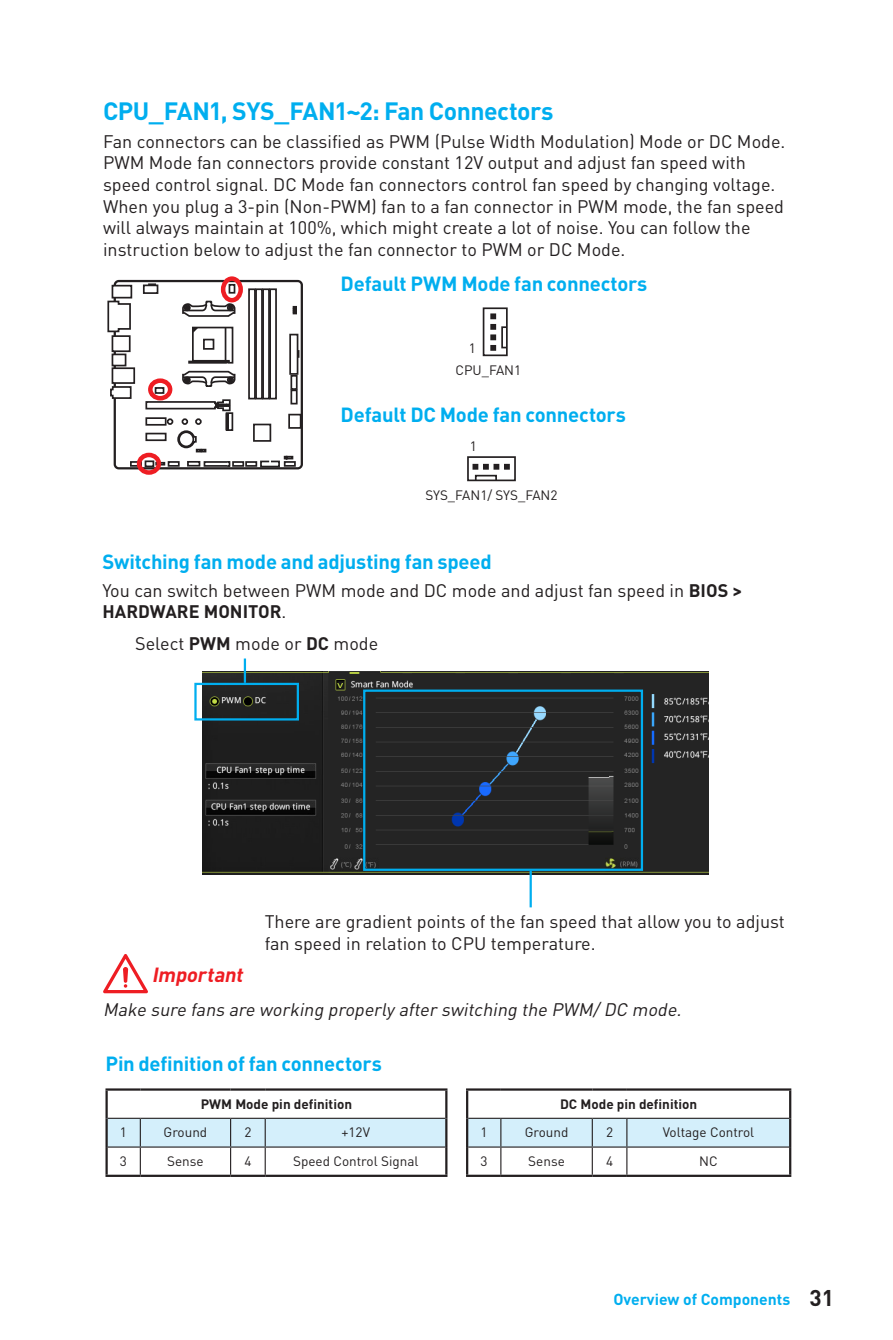
<style>
.page{position:relative;width:893px;height:1340px;background:#fff}
.page>*{position:absolute;margin:0;border:0;box-sizing:border-box;transform-origin:0 0}
.t1{font:700 24.75px "DIN Pro";letter-spacing:-.02em;color:#00aeef}
.t2{font:700 20.25px "DIN Pro";letter-spacing:-.01em;color:#00aeef}
.t3{font:italic 700 20.25px "DIN Pro";color:#ee1d23}
.t4{font:18px/21.6px "DIN Pro";color:#231f20}
.t5{font:italic 18px "DIN Pro";color:#231f20}
.t6{font:700 15.75px "DIN Pro";color:#00aeef}
.t7{font:13.5px/22.5px "DIN Pro";color:#231f20}
.t8{font:700 13.5px "DIN Pro";color:#231f20}
.s1{font-weight:700}
.s2{font-size:22.5px;color:#231f20}
</style>
<div class="page">
<div style="left:114px;top:280px;width:189px;height:189px;border:2px solid #231f20;border-radius:4px"></div>
<div style="left:112px;top:286px;width:19px;height:12px;background:#fff"></div>
<div style="left:112px;top:285px;width:20px;height:13px;border:2px solid #231f20"></div>
<div style="left:253px;top:423px;width:18px;height:19px;border:2px solid #231f20"></div>
<svg style="left:289px;top:333px;width:10px;height:42px"></svg>
<div style="left:168px;top:461px;width:12px;height:6px;border:2px solid #231f20"></div>
<div style="left:245px;top:461px;width:12px;height:6px;border:2px solid #231f20"></div>
<div style="left:232px;top:461px;width:12px;height:6px;border:2px solid #231f20"></div>
<div style="left:284px;top:461px;width:12px;height:6px;border:2px solid #231f20"></div>
<div style="left:130px;top:461px;width:12px;height:6px;border:2px solid #231f20"></div>
<div style="left:290px;top:375px;width:8px;height:15px;border:2px solid #231f20"></div>
<div style="left:290px;top:389px;width:8px;height:15px;border:2px solid #231f20"></div>
<svg style="left:259px;top:456px;width:34px;height:12px"></svg>
<svg style="left:182px;top:300px;width:54px;height:17px"></svg>
<div style="left:288px;top:414px;width:13px;height:15px;border:2px solid #231f20"></div>
<div style="left:145px;top:433px;width:22px;height:8px;border:2px solid #231f20"></div>
<div style="left:145px;top:417px;width:22px;height:8px;border:2px solid #231f20"></div>
<div style="left:248px;top:288px;width:8px;height:111px;border:2px solid #231f20"></div>
<div style="left:255px;top:288px;width:8px;height:111px;border:2px solid #231f20"></div>
<div style="left:262px;top:288px;width:8px;height:111px;border:2px solid #231f20"></div>
<div style="left:269px;top:288px;width:8px;height:111px;border:2px solid #231f20"></div>
<svg style="left:228px;top:283px;width:8px;height:11px"></svg>
<svg style="left:144px;top:459px;width:21px;height:9px"></svg>
<svg style="left:145px;top:326px;width:91px;height:86px"></svg>
<svg style="left:142px;top:283px;width:17px;height:11px"></svg>
<div style="left:226px;top:412px;width:7px;height:19px;border:2px solid #231f20"></div>
<div style="left:167px;top:418px;width:6px;height:7px;border:2px solid #231f20;border-radius:50%"></div>
<div style="left:182px;top:418px;width:6px;height:7px;border:2px solid #231f20;border-radius:50%"></div>
<svg style="left:168px;top:419px;width:38px;height:33px"></svg>
<div style="left:195px;top:418px;width:7px;height:7px;border:2px solid #231f20;border-radius:50%"></div>
<svg style="left:203px;top:461px;width:28px;height:6px"></svg>
<svg style="left:107px;top:300px;width:24px;height:33px"></svg>
<div style="left:112px;top:368px;width:22px;height:15px;background:#fff"></div>
<div style="left:112px;top:367px;width:23px;height:17px;border:2px solid #231f20"></div>
<div style="left:112px;top:354px;width:14px;height:11px;background:#fff"></div>
<div style="left:112px;top:353px;width:14px;height:13px;border:2px solid #231f20"></div>
<div style="left:112px;top:336px;width:18px;height:15px;background:#fff"></div>
<div style="left:112px;top:335px;width:19px;height:17px;border:2px solid #231f20"></div>
<div style="left:187px;top:461px;width:13px;height:5px;border:2px solid #231f20"></div>
<svg style="left:110px;top:385px;width:22px;height:15px"></svg>
<svg style="left:293px;top:306px;width:4px;height:8px"></svg>
<div style="left:221px;top:276px;width:22px;height:26px;border:4px solid #ee1d23;border-radius:50%"></div>
<div style="left:148px;top:378px;width:24px;height:22px;border:4px solid #ee1d23;border-radius:50%"></div>
<div style="left:137px;top:453px;width:24px;height:22px;border:4px solid #ee1d23;border-radius:50%"></div>
<hr style="left:108px;top:1117px;width:32px;height:1px;background:#231f20">
<hr style="left:140px;top:1117px;width:91px;height:1px;background:#231f20">
<hr style="left:231px;top:1117px;width:34px;height:1px;background:#231f20">
<hr style="left:265px;top:1117px;width:180px;height:1px;background:#231f20">
<svg style="left:108px;top:1118px;width:337px;height:56px"></svg>
<hr style="left:105px;top:1088px;width:35px;height:2px;background:#231f20">
<hr style="left:105px;top:1090px;width:3px;height:28px;background:#231f20">
<hr style="left:140px;top:1088px;width:91px;height:2px;background:#231f20">
<hr style="left:231px;top:1088px;width:34px;height:2px;background:#231f20">
<hr style="left:265px;top:1088px;width:182px;height:2px;background:#231f20">
<hr style="left:445px;top:1090px;width:2px;height:28px;background:#231f20">
<hr style="left:105px;top:1118px;width:3px;height:29px;background:#231f20">
<hr style="left:445px;top:1118px;width:2px;height:29px;background:#231f20">
<hr style="left:105px;top:1147px;width:3px;height:27px;background:#231f20">
<hr style="left:445px;top:1147px;width:2px;height:27px;background:#231f20">
<hr style="left:105px;top:1174px;width:35px;height:2px;background:#231f20">
<hr style="left:140px;top:1174px;width:91px;height:2px;background:#231f20">
<hr style="left:231px;top:1174px;width:34px;height:2px;background:#231f20">
<hr style="left:265px;top:1174px;width:182px;height:2px;background:#231f20">
<hr style="left:468px;top:1117px;width:33px;height:1px;background:#231f20">
<hr style="left:501px;top:1117px;width:91px;height:1px;background:#231f20">
<hr style="left:592px;top:1117px;width:35px;height:1px;background:#231f20">
<hr style="left:627px;top:1117px;width:162px;height:1px;background:#231f20">
<svg style="left:468px;top:1118px;width:321px;height:56px"></svg>
<hr style="left:466px;top:1088px;width:35px;height:2px;background:#231f20">
<hr style="left:466px;top:1090px;width:2px;height:28px;background:#231f20">
<hr style="left:501px;top:1088px;width:91px;height:2px;background:#231f20">
<hr style="left:592px;top:1088px;width:35px;height:2px;background:#231f20">
<hr style="left:627px;top:1088px;width:164px;height:2px;background:#231f20">
<hr style="left:789px;top:1090px;width:2px;height:28px;background:#231f20">
<hr style="left:466px;top:1118px;width:2px;height:29px;background:#231f20">
<hr style="left:789px;top:1118px;width:2px;height:29px;background:#231f20">
<hr style="left:466px;top:1147px;width:2px;height:27px;background:#231f20">
<hr style="left:789px;top:1147px;width:2px;height:27px;background:#231f20">
<hr style="left:466px;top:1174px;width:35px;height:2px;background:#231f20">
<hr style="left:501px;top:1174px;width:91px;height:2px;background:#231f20">
<hr style="left:592px;top:1174px;width:35px;height:2px;background:#231f20">
<hr style="left:627px;top:1174px;width:164px;height:2px;background:#231f20">
<img style="left:203px;top:671px;width:506px;height:203px">
<div style="left:194px;top:682px;width:105px;height:38px;border:2px solid #00aeef"></div>
<div style="left:363px;top:689px;width:280px;height:181px;border:2px solid #00aeef"></div>
<hr style="left:244px;top:658px;width:2px;height:24px;background:#00aeef">
<hr style="left:530px;top:870px;width:2px;height:37px;background:#00aeef">
<svg style="left:103px;top:954px;width:45px;height:39px"></svg>
<svg style="left:472px;top:464px;width:38px;height:5px"></svg>
<div style="left:467px;top:456px;width:49px;height:25px;border:2px solid #231f20"></div>
<div style="left:475px;top:475px;width:22px;height:6px;border:2px solid #231f20"></div>
<svg style="left:490px;top:313px;width:6px;height:38px"></svg>
<div style="left:483px;top:307px;width:25px;height:49px;border:2px solid #231f20"></div>
<div style="left:501px;top:326px;width:7px;height:22px;border:2px solid #231f20"></div>
<h1 class="t1" style="left:103px;top:94px;width:452px">CPU_FAN1, SYS_FAN1~2: Fan Connectors</h1>
<p class="t4" style="left:103px;top:130px;width:684px">Fan connectors can be classified as PWM (Pulse Width Modulation) Mode or DC Mode.<br>PWM Mode fan connectors provide constant 12V output and adjust fan speed with speed control signal. DC Mode fan connectors control fan speed by changing voltage.<br>When you plug a 3-pin (Non-PWM) fan to a fan connector in PWM mode, the fan speed will always maintain at 100%, which might create a lot of noise. You can follow the instruction below to adjust the fan connector to PWM or DC Mode.</p>
<p class="t2" style="left:341px;top:270px;width:308px">Default PWM Mode fan connectors</p>
<p class="t7" style="left:455px;top:336px;width:67px;text-indent:14px">1<br>CPU_FAN1</p>
<p class="t2" style="left:341px;top:401px;width:287px">Default DC Mode fan connectors</p>
<p class="t7" style="left:470px;top:434px;width:9px">1</p>
<p class="t7" style="left:425px;top:483px;width:134px">SYS_FAN1/ SYS_FAN2</p>
<p class="t2" style="left:102px;top:547px;width:391px">Switching fan mode and adjusting fan speed</p>
<p class="t4" style="left:103px;top:578px;width:641px">You can switch between PWM mode and DC mode and adjust fan speed in <span class="s1">BIOS &gt;<br>HARDWARE MONITOR</span>.</p>
<p class="t4" style="left:135px;top:632px;width:245px">Select <span class="s1">PWM</span> mode or <span class="s1">DC</span> mode</p>
<p class="t4" style="left:265px;top:910px;width:522px">There are gradient points of the fan speed that allow you to adjust fan speed in relation to CPU temperature.</p>
<p class="t3" style="left:152px;top:960px;width:97px">Important</p>
<p class="t5" style="left:103px;top:997px;width:584px">Make sure fans are working properly after switching the PWM/DC mode.</p>
<p class="t2" style="left:105px;top:1050px;width:278px">Pin definition of fan connectors</p>
<p class="t8" style="left:201px;top:1094px;width:153px">PWM Mode pin definition</p>
<p class="t7" style="left:120px;top:1120px;width:9px">1</p>
<p class="t7" style="left:164px;top:1120px;width:45px">Ground</p>
<p class="t7" style="left:244px;top:1120px;width:9px">2</p>
<p class="t7" style="left:342px;top:1120px;width:30px">+12V</p>
<p class="t7" style="left:120px;top:1149px;width:9px">3</p>
<p class="t7" style="left:167px;top:1149px;width:38px">Sense</p>
<p class="t7" style="left:244px;top:1149px;width:9px">4</p>
<p class="t7" style="left:293px;top:1149px;width:127px">Speed Control Signal</p>
<p class="t8" style="left:560px;top:1094px;width:139px">DC Mode pin definition</p>
<p class="t7" style="left:480px;top:1120px;width:9px">1</p>
<p class="t7" style="left:525px;top:1120px;width:45px">Ground</p>
<p class="t7" style="left:606px;top:1120px;width:9px">2</p>
<p class="t7" style="left:663px;top:1120px;width:93px">Voltage Control</p>
<p class="t7" style="left:480px;top:1149px;width:9px">3</p>
<p class="t7" style="left:528px;top:1149px;width:38px">Sense</p>
<p class="t7" style="left:606px;top:1149px;width:9px">4</p>
<p class="t7" style="left:699px;top:1149px;width:20px">NC</p>
<p class="t6" style="left:613px;top:1288px;width:222px">Overview of Components <span class="s2">31</span></p>
</div>
